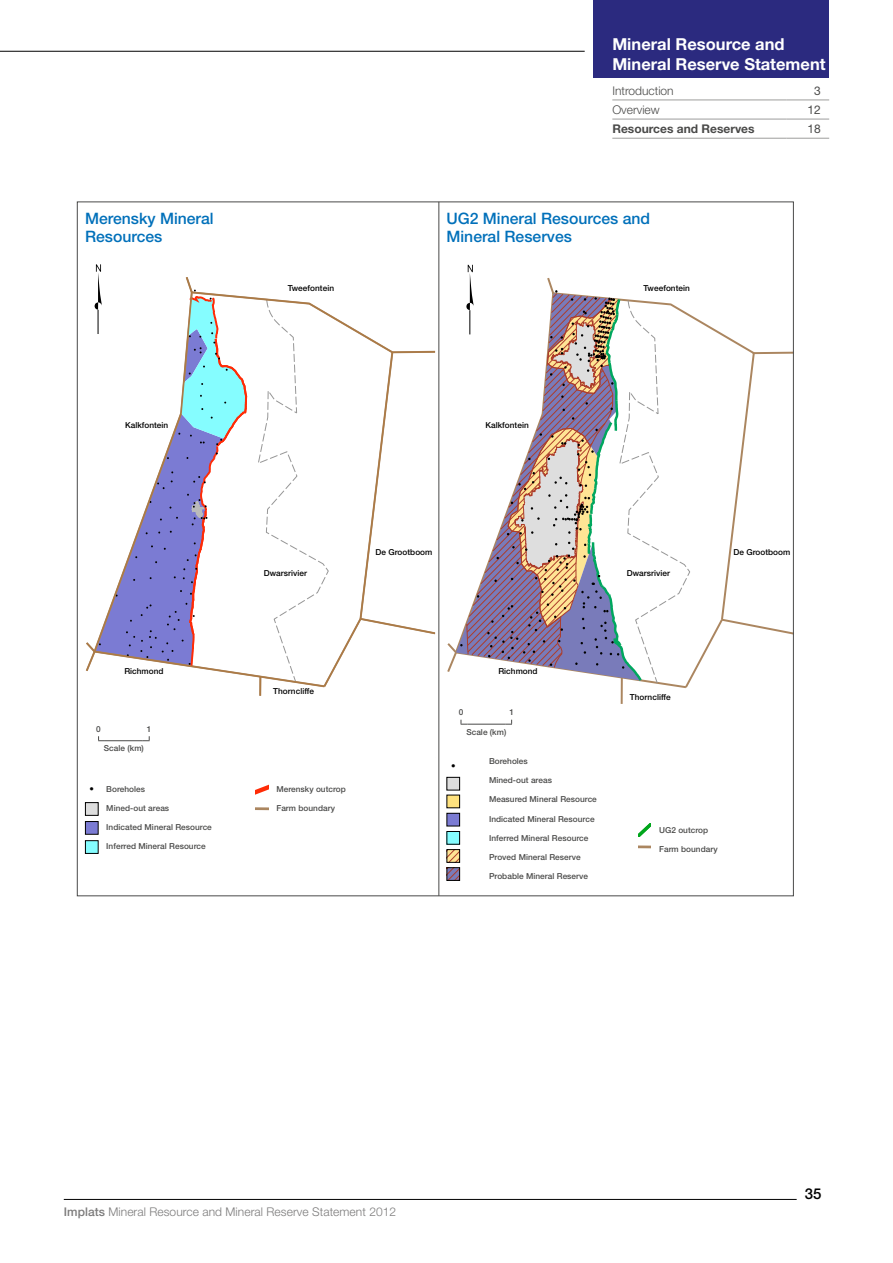
<style>
.page{position:relative;width:893px;height:1263px;background:#fff}
.page>*{position:absolute;margin:0;border:0;box-sizing:border-box;transform-origin:0 0}
.t1{font:700 16.5px/19.5px "Helvetica Neue LT Std";color:#fff}
.t2{font:500 15.75px/18px "Helvetica Neue LT Std";color:#0070ba}
.t3{font:500 15px "Helvetica Neue LT Std";color:#000}
.t4{font:300 12px "Helvetica Neue LT Std";letter-spacing:.005em;color:#7c7b7b}
.t5{font:300 12px "Helvetica Neue LT Std";color:#4a4a49}
.t6{font:700 12px "Helvetica Neue LT Std";color:#4a4a49}
.t7{font:12px "Helvetica Neue LT Std";color:#4a4a49}
.t8{font:300 9px "Helvetica Neue LT Std";color:#000}
.t9{font:500 8.25px "Helvetica Neue LT Std";letter-spacing:.005em;color:#4a4a49}
.t10{font:500 8.25px "Helvetica Neue LT Std";letter-spacing:.005em;color:#000}
.s1{font-weight:500}
</style>
<div class="page">
<svg style="left:98px;top:736px;width:7px;height:5px"></svg>
<hr style="left:105px;top:740px;width:38px;height:1px;background:#4a4a49">
<svg style="left:143px;top:736px;width:7px;height:5px"></svg>
<svg style="left:86px;top:264px;width:349px;height:432px"></svg>
<svg style="left:255px;top:785px;width:13px;height:10px"></svg>
<svg style="left:87px;top:842px;width:10px;height:10px"></svg>
<div style="left:85px;top:840px;width:14px;height:14px;border:1px solid #000"></div>
<svg style="left:87px;top:823px;width:10px;height:10px"></svg>
<div style="left:85px;top:821px;width:14px;height:14px;border:1px solid #000"></div>
<hr style="left:621px;top:677px;width:2px;height:27px;background:#ab8660">
<svg style="left:447px;top:265px;width:345px;height:425px"></svg>
<svg style="left:461px;top:720px;width:6px;height:5px"></svg>
<hr style="left:467px;top:724px;width:38px;height:1px;background:#4a4a49">
<svg style="left:505px;top:720px;width:7px;height:5px"></svg>
<svg style="left:448px;top:815px;width:10px;height:9px"></svg>
<div style="left:446px;top:813px;width:14px;height:13px;border:1px solid #000"></div>
<div style="left:447px;top:831px;width:13px;height:13px;background:#85fdff"></div>
<div style="left:446px;top:831px;width:14px;height:14px;border:1px solid #000"></div>
<div style="left:447px;top:795px;width:13px;height:13px;background:#ffe27e"></div>
<div style="left:446px;top:795px;width:14px;height:13px;border:1px solid #000"></div>
<div style="left:447px;top:777px;width:13px;height:12px;background:#dedede"></div>
<div style="left:446px;top:777px;width:14px;height:13px;border:1px solid #000"></div>
<div style="left:85px;top:803px;width:13px;height:12px;background:#dedede"></div>
<div style="left:85px;top:802px;width:14px;height:14px;border:1px solid #000"></div>
<svg style="left:255px;top:807px;width:13px;height:4px"></svg>
<svg style="left:638px;top:824px;width:13px;height:25px"></svg>
<svg style="left:448px;top:869px;width:10px;height:10px"></svg>
<div style="left:446px;top:867px;width:14px;height:14px;border:1px solid #000"></div>
<svg style="left:448px;top:851px;width:10px;height:10px"></svg>
<div style="left:446px;top:849px;width:14px;height:14px;border:1px solid #000"></div>
<hr style="left:438px;top:202px;width:1px;height:694px;background:#4a4a49">
<hr style="left:64px;top:1199px;width:733px;height:1px;background:#000">
<hr style="left:0;top:51px;width:585px;height:1px;background:#000">
<div style="left:594px;top:0;width:235px;height:78px;background:#2b2a7f"></div>
<hr style="left:612px;top:100px;width:175px;height:1px;background:#9d9d9c">
<hr style="left:787px;top:100px;width:42px;height:1px;background:#9d9d9c">
<hr style="left:612px;top:119px;width:175px;height:1px;background:#9d9d9c">
<hr style="left:787px;top:119px;width:42px;height:1px;background:#9d9d9c">
<hr style="left:612px;top:138px;width:175px;height:1px;background:#9d9d9c">
<hr style="left:787px;top:138px;width:42px;height:1px;background:#9d9d9c">
<p class="t2" style="left:85px;top:209px;width:130px">Merensky Mineral<br>Resources</p>
<p class="t10" style="left:288px;top:283px;width:48px">Tweefontein</p>
<h1 class="t1" style="left:612px;top:34px;width:215px">Mineral Resource and<br>Mineral Reserve Statement</h1>
<h3 class="t5" style="left:612px;top:83px;width:63px">Introduction</h3>
<h3 class="t7" style="left:814px;top:83px;width:8px">3</h3>
<h3 class="t5" style="left:612px;top:102px;width:49px">Overview</h3>
<h3 class="t7" style="left:807px;top:102px;width:15px">12</h3>
<h3 class="t6" style="left:612px;top:121px;width:144px">Resources and Reserves</h3>
<h3 class="t7" style="left:807px;top:121px;width:15px">18</h3>
<p class="t2" style="left:446px;top:209px;width:205px">UG2 Mineral Resources and<br>Mineral Reserves</p>
<p class="t10" style="left:644px;top:283px;width:48px">Tweefontein</p>
<p class="t10" style="left:125px;top:420px;width:45px">Kalkfontein</p>
<p class="t10" style="left:485px;top:420px;width:45px">Kalkfontein</p>
<p class="t10" style="left:376px;top:547px;width:58px">De Grootboom</p>
<p class="t10" style="left:733px;top:547px;width:58px">De Grootboom</p>
<p class="t10" style="left:264px;top:569px;width:45px">Dwarsrivier</p>
<p class="t10" style="left:627px;top:569px;width:45px">Dwarsrivier</p>
<p class="t10" style="left:124px;top:666px;width:41px">Richmond</p>
<p class="t10" style="left:498px;top:666px;width:41px">Richmond</p>
<p class="t10" style="left:273px;top:686px;width:42px">Thorncliffe</p>
<p class="t10" style="left:630px;top:692px;width:42px">Thorncliffe</p>
<p class="t9" style="left:96px;top:724px;width:6px">0</p>
<p class="t9" style="left:147px;top:724px;width:6px">1</p>
<p class="t9" style="left:104px;top:743px;width:41px">Scale (km)</p>
<p class="t8" style="left:90px;top:783px;width:6px">•</p>
<p class="t9" style="left:106px;top:784px;width:40px">Boreholes</p>
<p class="t9" style="left:106px;top:803px;width:64px">Mined-out areas</p>
<p class="t9" style="left:106px;top:822px;width:107px">Indicated Mineral Resource</p>
<p class="t9" style="left:106px;top:841px;width:101px">Inferred Mineral Resource</p>
<p class="t9" style="left:276px;top:784px;width:71px">Merensky outcrop</p>
<p class="t9" style="left:276px;top:803px;width:60px">Farm boundary</p>
<p class="t9" style="left:459px;top:707px;width:6px">0</p>
<p class="t9" style="left:509px;top:707px;width:6px">1</p>
<p class="t9" style="left:466px;top:727px;width:41px">Scale (km)</p>
<p class="t9" style="left:489px;top:756px;width:40px">Boreholes</p>
<p class="t9" style="left:489px;top:775px;width:64px">Mined-out areas</p>
<p class="t9" style="left:489px;top:794px;width:109px">Measured Mineral Resource</p>
<p class="t9" style="left:489px;top:814px;width:107px">Indicated Mineral Resource</p>
<p class="t9" style="left:489px;top:833px;width:101px">Inferred Mineral Resource</p>
<p class="t9" style="left:489px;top:852px;width:93px">Proved Mineral Reserve</p>
<p class="t9" style="left:489px;top:871px;width:101px">Probable Mineral Reserve</p>
<p class="t8" style="left:451px;top:760px;width:6px">•</p>
<p class="t9" style="left:659px;top:825px;width:51px">UG2 outcrop</p>
<p class="t9" style="left:659px;top:844px;width:60px">Farm boundary</p>
<p class="t3" style="left:805px;top:1185px;width:18px">35</p>
<h3 class="t4" style="left:64px;top:1205px;width:334px"><span class="s1">Implats</span> Mineral Resource and Mineral Reserve Statement 2012</h3>
</div>
